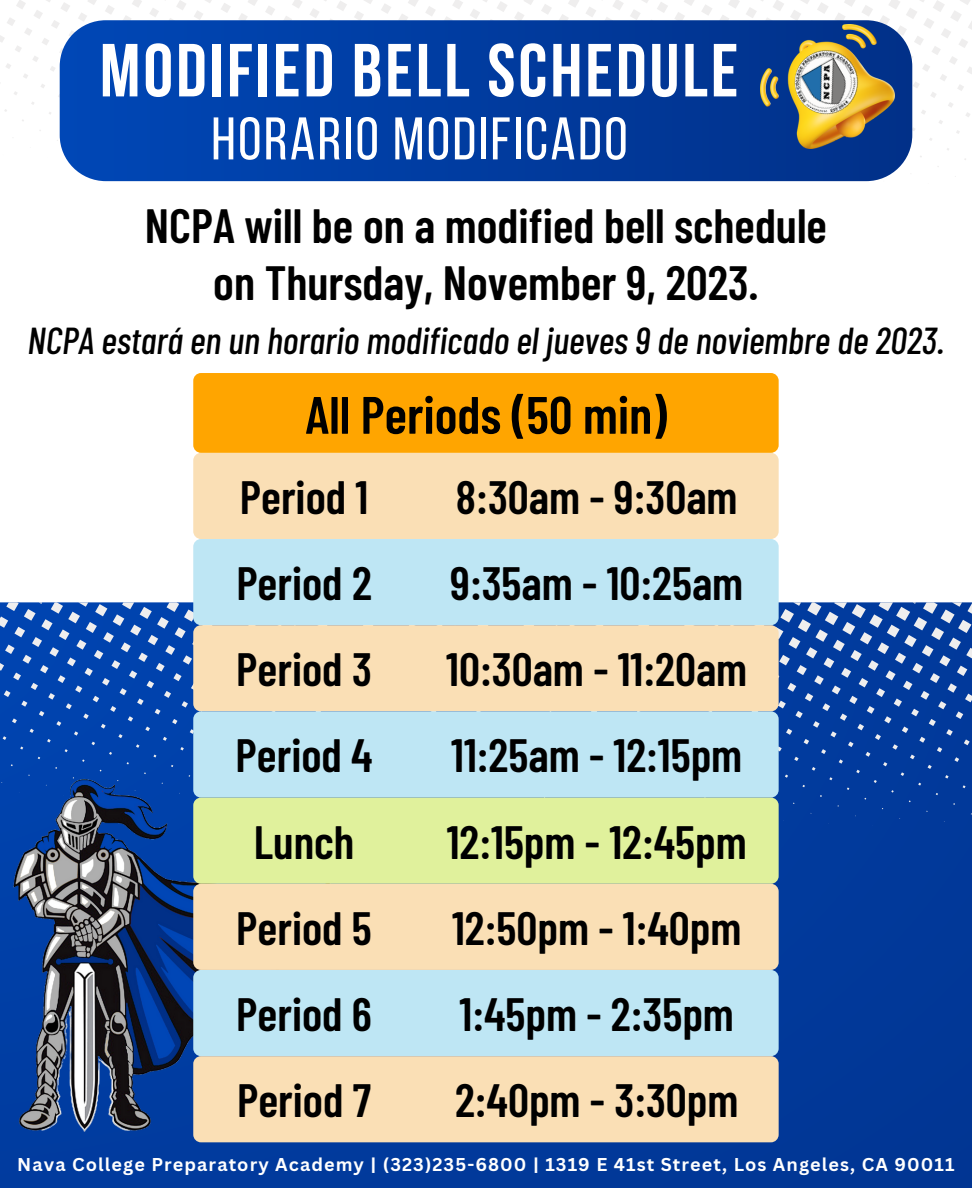
<style>
.page{position:relative;width:972px;height:1188px;background:#fff}
.page>*{position:absolute;margin:0;border:0;box-sizing:border-box;transform-origin:0 0}
.t1{font:700 75px "Bebas Neue";letter-spacing:.04em;color:#fff}
.t2{font:60px "Bebas Neue";letter-spacing:.04em;color:#fff}
.t3{font:600 52.5px "Barlow Condensed";color:#000}
.t4{font:600 48px "Barlow Condensed";color:#000}
.t5{font:600 46.65px "Barlow Condensed";color:#000}
.t6{font:italic 500 37.5px "Barlow Condensed";color:#000}
.t7{font:700 18px "Canva Sans";letter-spacing:.06em;color:#fff}
</style>
<div class="page">
<div style="left:0;top:602px;width:972px;height:586px;background:#013899"></div>
<svg style="left:0;top:603px;width:972px;height:221px;fill:#0141a3"></svg>
<svg style="left:0;top:0;width:972px;height:182px"></svg>
<div style="left:60px;top:20px;width:852px;height:161px;background:linear-gradient(to right,#0047b6,#023188);border-radius:46px"></div>
<img style="left:760px;top:25px;width:134px;height:124px">
<img style="left:0;top:769px;width:374px;height:374px">
<div style="left:193px;top:453px;width:586px;height:86px;background:#fadfb5;border-radius:8px"></div>
<div style="left:193px;top:539px;width:586px;height:86px;background:#bee6f4;border-radius:8px"></div>
<div style="left:193px;top:625px;width:586px;height:86px;background:#fadfb5;border-radius:8px"></div>
<div style="left:193px;top:711px;width:586px;height:87px;background:#bee6f4;border-radius:8px"></div>
<div style="left:193px;top:798px;width:586px;height:86px;background:#e0f19c;border-radius:8px"></div>
<div style="left:193px;top:884px;width:586px;height:86px;background:#fadfb5;border-radius:8px"></div>
<div style="left:193px;top:970px;width:586px;height:86px;background:#bee6f4;border-radius:8px"></div>
<div style="left:193px;top:1056px;width:586px;height:86px;background:#fadfb5;border-radius:8px"></div>
<div style="left:193px;top:373px;width:586px;height:80px;background:#ffa500;border-radius:8px"></div>
<img style="left:790px;top:45px;width:74px;height:74px">
<p class="t1" style="left:100px;top:40px;width:640px">MODIFIED BELL SCHEDULE</p>
<p class="t2" style="left:211px;top:114px;width:418px">HORARIO MODIFICADO</p>
<p class="t4" style="left:145px;top:195px;width:684px">NCPA will be on a modified bell schedule</p>
<p class="t4" style="left:213px;top:252px;width:547px">on Thursday, November 9, 2023.</p>
<p class="t6" style="left:27px;top:317px;width:919px">NCPA estará en un horario modificado el jueves 9 de noviembre de 2023.</p>
<p class="t3" style="left:305px;top:381px;width:363px">All Periods (50 min)</p>
<p class="t5" style="left:240px;top:467px;width:130px">Period 1</p>
<p class="t5" style="left:456px;top:467px;width:283px">8:30am - 9:30am</p>
<p class="t5" style="left:236px;top:553px;width:137px">Period 2</p>
<p class="t5" style="left:450px;top:553px;width:295px">9:35am - 10:25am</p>
<p class="t5" style="left:236px;top:639px;width:137px">Period 3</p>
<p class="t5" style="left:446px;top:639px;width:302px">10:30am - 11:20am</p>
<p class="t5" style="left:236px;top:726px;width:139px">Period 4</p>
<p class="t5" style="left:451px;top:726px;width:292px">11:25am - 12:15pm</p>
<p class="t5" style="left:254px;top:812px;width:102px">Lunch</p>
<p class="t5" style="left:447px;top:812px;width:301px">12:15pm - 12:45pm</p>
<p class="t5" style="left:236px;top:898px;width:137px">Period 5</p>
<p class="t5" style="left:452px;top:898px;width:291px">12:50pm - 1:40pm</p>
<p class="t5" style="left:236px;top:984px;width:137px">Period 6</p>
<p class="t5" style="left:460px;top:984px;width:276px">1:45pm - 2:35pm</p>
<p class="t5" style="left:237px;top:1070px;width:136px">Period 7</p>
<p class="t5" style="left:455px;top:1070px;width:285px">2:40pm - 3:30pm</p>
<p class="t7" style="left:17px;top:1151px;width:939px">Nava College Preparatory Academy | (323)235-6800 | 1319 E 41st Street, Los Angeles, CA 90011</p>
</div>
